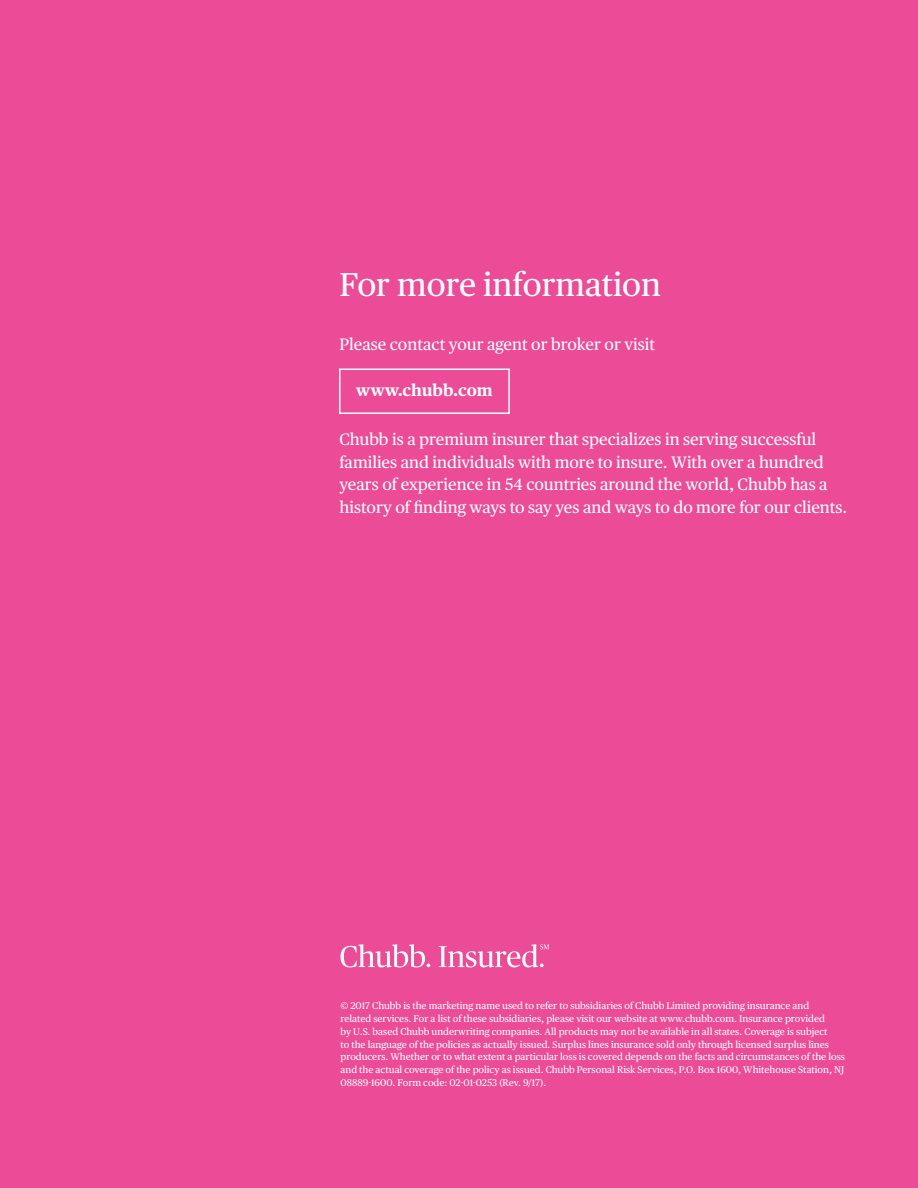
<style>
.page{position:relative;width:918px;height:1188px;background:#eb4b97}
.page>*{position:absolute;margin:0;border:0;box-sizing:border-box;transform-origin:0 0}
.t1{font:33px "Chubb Publico Text";color:#fff}
.t2{font:16.5px/22.5px "Chubb Publico Text";color:#fff}
.t3{font:700 16.5px "Chubb Publico Text";color:#fff}
.t4{font:9.75px/12.8px "Chubb Publico Text";color:#fff}
</style>
<div class="page">
<svg style="left:340px;top:944px;width:90px;height:23px"></svg>
<svg style="left:439px;top:944px;width:110px;height:23px"></svg>
<div style="left:339px;top:369px;width:171px;height:45px;border:2px solid #fff"></div>
<h1 class="t1" style="left:339px;top:259px;width:323px">For more information</h1>
<h2 class="t2" style="left:339px;top:332px;width:317px">Please contact your agent or broker or visit</h2>
<h2 class="t3" style="left:356px;top:378px;width:138px">www.chubb.com</h2>
<p class="t2" style="left:339px;top:427px;width:510px">Chubb is a premium insurer that specializes in serving successful families and individuals with more to insure. With over a hundred years of experience in 54 countries around the world, Chubb has a history of finding ways to say yes and ways to do more for our clients.</p>
<p class="t4" style="left:340px;top:999px;width:506px">© 2017 Chubb is the marketing name used to refer to subsidiaries of Chubb Limited providing insurance and<br>related services. For a list of these subsidiaries, please visit our website at www.chubb.com. Insurance provided<br>by U.S. based Chubb underwriting companies. All products may not be available in all states. Coverage is subject<br>to the language of the policies as actually issued. Surplus lines insurance sold only through licensed surplus lines producers. Whether or to what extent a particular loss is covered depends on the facts and circumstances of the loss and the actual coverage of the policy as issued. Chubb Personal Risk Services, P.O. Box 1600, Whitehouse Station, NJ 08889-1600. Form code: 02-01-0253 (Rev. 9/17).</p>
</div>
